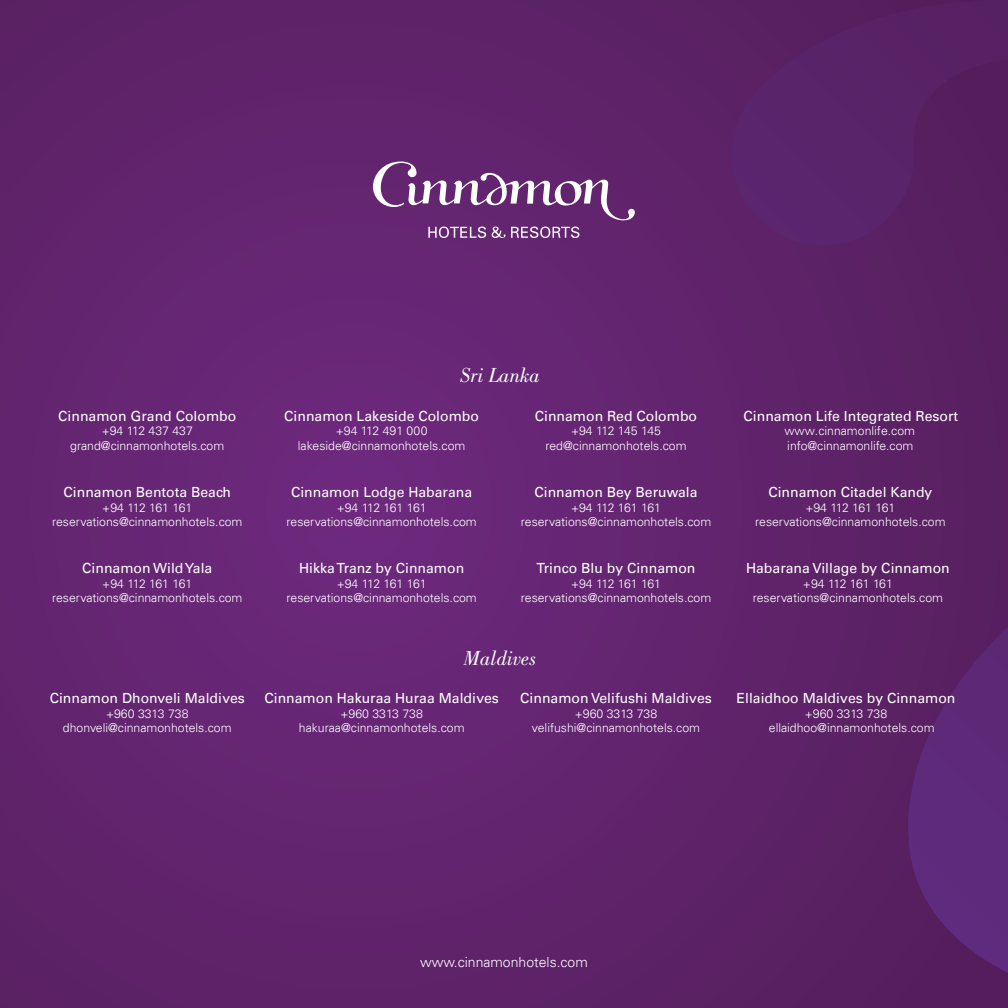
<style>
.page{position:relative;width:1008px;height:1008px;background:#63246f}
.page>*{position:absolute;margin:0;border:0;box-sizing:border-box;transform-origin:0 0}
.t1{font:italic 21px "Bodoni Std";color:#fff}
.t2{font:14px "Univers LT";color:#fff}
.t3{font:300 14px "Univers LT";color:#fff}
.t4{font:300 12.25px/14.7px "Univers LT";color:#fff;text-align:center}
</style>
<div class="page">
<svg style="left:720px;top:0;width:288px;height:973px"></svg>
<svg style="left:373px;top:162px;width:262px;height:76px"></svg>
<h1 class="t1" style="left:460px;top:364px;width:81px">Sri Lanka</h1>
<p class="t2" style="left:58px;top:407px;width:180px">Cinnamon Grand Colombo</p>
<p class="t4" style="left:70px;top:424px;width:156px">+94 112 437 437 grand@cinnamonhotels.com</p>
<p class="t2" style="left:64px;top:484px;width:169px">Cinnamon Bentota Beach</p>
<p class="t4" style="left:52px;top:500px;width:192px">+94 112 161 161 reservations@cinnamonhotels.com</p>
<p class="t2" style="left:284px;top:407px;width:196px">Cinnamon Lakeside Colombo</p>
<p class="t4" style="left:298px;top:424px;width:169px">+94 112 491 000 lakeside@cinnamonhotels.com</p>
<p class="t2" style="left:291px;top:484px;width:183px">Cinnamon Lodge Habarana</p>
<p class="t4" style="left:286px;top:500px;width:192px">+94 112 161 161 reservations@cinnamonhotels.com</p>
<p class="t2" style="left:535px;top:407px;width:164px">Cinnamon Red Colombo</p>
<p class="t4" style="left:545px;top:424px;width:143px">+94 112 145 145 red@cinnamonhotels.com</p>
<p class="t2" style="left:534px;top:484px;width:165px">Cinnamon Bey Beruwala</p>
<p class="t4" style="left:521px;top:500px;width:192px">+94 112 161 161 reservations@cinnamonhotels.com</p>
<p class="t2" style="left:744px;top:407px;width:216px">Cinnamon Life Integrated Resort</p>
<p class="t4" style="left:784px;top:424px;width:132px;text-align:left">www.cinnamonlife.com info@cinnamonlife.com</p>
<p class="t2" style="left:768px;top:484px;width:166px">Cinnamon Citadel Kandy</p>
<p class="t4" style="left:755px;top:500px;width:192px">+94 112 161 161 reservations@cinnamonhotels.com</p>
<p class="t2" style="left:82px;top:560px;width:132px">Cinnamon Wild Yala</p>
<p class="t4" style="left:52px;top:576px;width:192px">+94 112 161 161 reservations@cinnamonhotels.com</p>
<p class="t2" style="left:299px;top:560px;width:167px">Hikka Tranz by Cinnamon</p>
<p class="t4" style="left:286px;top:576px;width:192px">+94 112 161 161 reservations@cinnamonhotels.com</p>
<p class="t2" style="left:537px;top:560px;width:160px">Trinco Blu by Cinnamon</p>
<p class="t4" style="left:521px;top:576px;width:192px">+94 112 161 161 reservations@cinnamonhotels.com</p>
<p class="t2" style="left:746px;top:560px;width:205px">Habarana Village by Cinnamon</p>
<p class="t4" style="left:753px;top:576px;width:192px">+94 112 161 161 reservations@cinnamonhotels.com</p>
<h1 class="t1" style="left:464px;top:647px;width:74px">Maldives</h1>
<p class="t2" style="left:50px;top:690px;width:197px">Cinnamon Dhonveli Maldives</p>
<p class="t4" style="left:63px;top:706px;width:170px">+960 3313 738 dhonveli@cinnamonhotels.com</p>
<p class="t2" style="left:265px;top:690px;width:236px">Cinnamon Hakuraa Huraa Maldives</p>
<p class="t4" style="left:299px;top:706px;width:167px">+960 3313 738 hakuraa@cinnamonhotels.com</p>
<p class="t2" style="left:520px;top:690px;width:193px">Cinnamon Velifushi Maldives</p>
<p class="t4" style="left:532px;top:706px;width:170px">+960 3313 738 velifushi@cinnamonhotels.com</p>
<p class="t2" style="left:737px;top:690px;width:220px">Ellaidhoo Maldives by Cinnamon</p>
<p class="t4" style="left:769px;top:706px;width:167px;text-align:left;text-indent:36px">+960 3313 738 ellaidhoo@innamonhotels.com</p>
<p class="t3" style="left:420px;top:953px;width:169px">www.cinnamonhotels.com</p>
</div>
